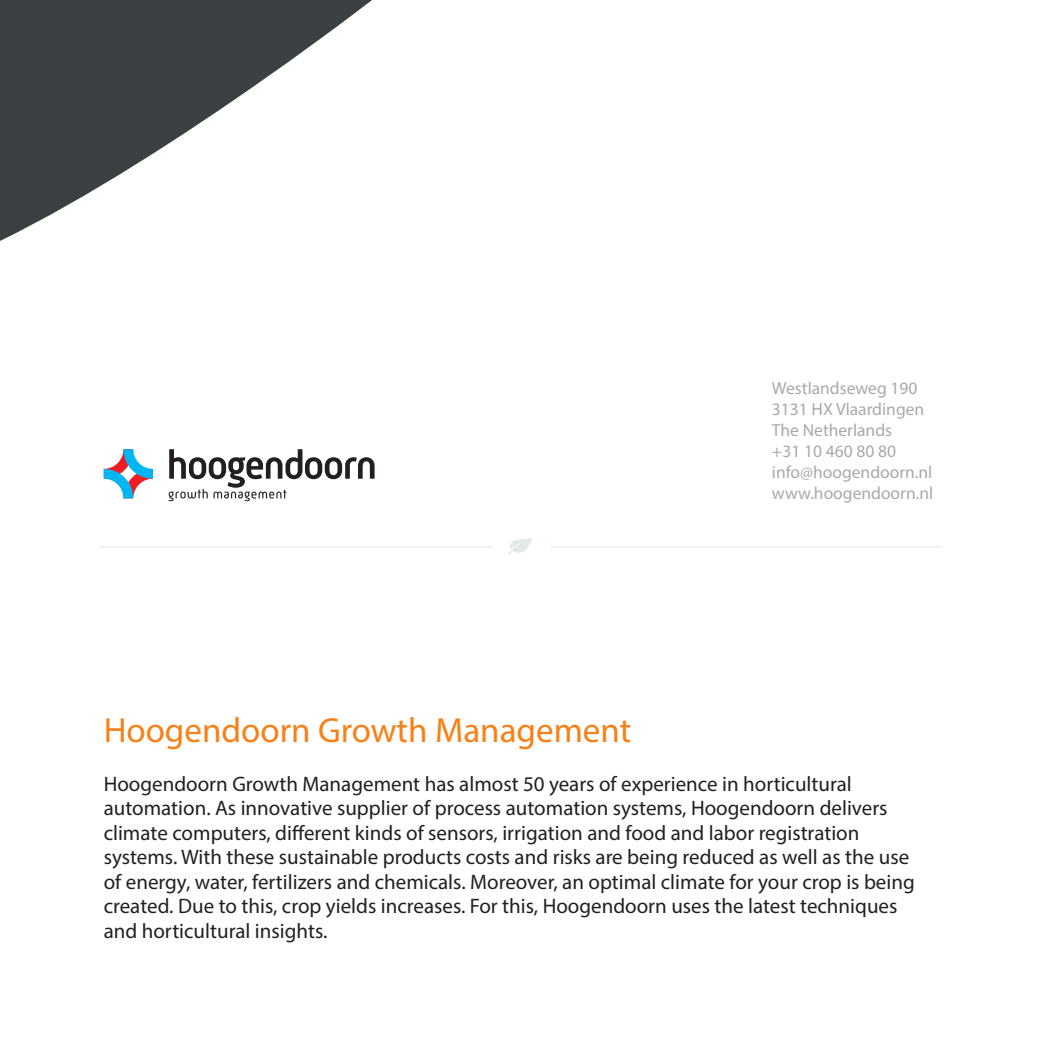
<style>
.page{position:relative;width:1042px;height:1042px;background:#fff}
.page>*{position:absolute;margin:0;border:0;box-sizing:border-box;transform-origin:0 0}
.t1{font:35px "Myriad Pro";color:#f88017}
.t2{font:21px/24.5px "Myriad Pro";color:#231f20}
.t3{font:17.5px/21px "Myriad Pro";color:#a8a9ad}
</style>
<div class="page">
<svg style="left:0;top:0;width:372px;height:241px;fill:#3b4042"></svg>
<svg style="left:104px;top:449px;width:49px;height:49px"></svg>
<svg style="left:168px;top:449px;width:206px;height:52px"></svg>
<svg style="left:508px;top:538px;width:24px;height:17px"></svg>
<hr style="left:550px;top:546px;width:393px;height:1px;background:#e2e8e7">
<hr style="left:99px;top:546px;width:393px;height:1px;background:#e2e8e7">
<p class="t3" style="left:772px;top:377px;width:163px">Westlandseweg 190<br>3131 HX Vlaardingen<br>The Netherlands<br>+31 10 460 80 80 info@hoogendoorn.nl www.hoogendoorn.nl</p>
<h1 class="t1" style="left:104px;top:708px;width:529px">Hoogendoorn Growth Management</h1>
<p class="t2" style="left:104px;top:771px;width:812px">Hoogendoorn Growth Management has almost 50 years of experience in horticultural automation. As innovative supplier of process automation systems, Hoogendoorn delivers climate computers, different kinds of sensors, irrigation and food and labor registration systems. With these sustainable products costs and risks are being reduced as well as the use of energy, water, fertilizers and chemicals. Moreover, an optimal climate for your crop is being created. Due to this, crop yields increases. For this, Hoogendoorn uses the latest techniques and horticultural insights.</p>
</div>
